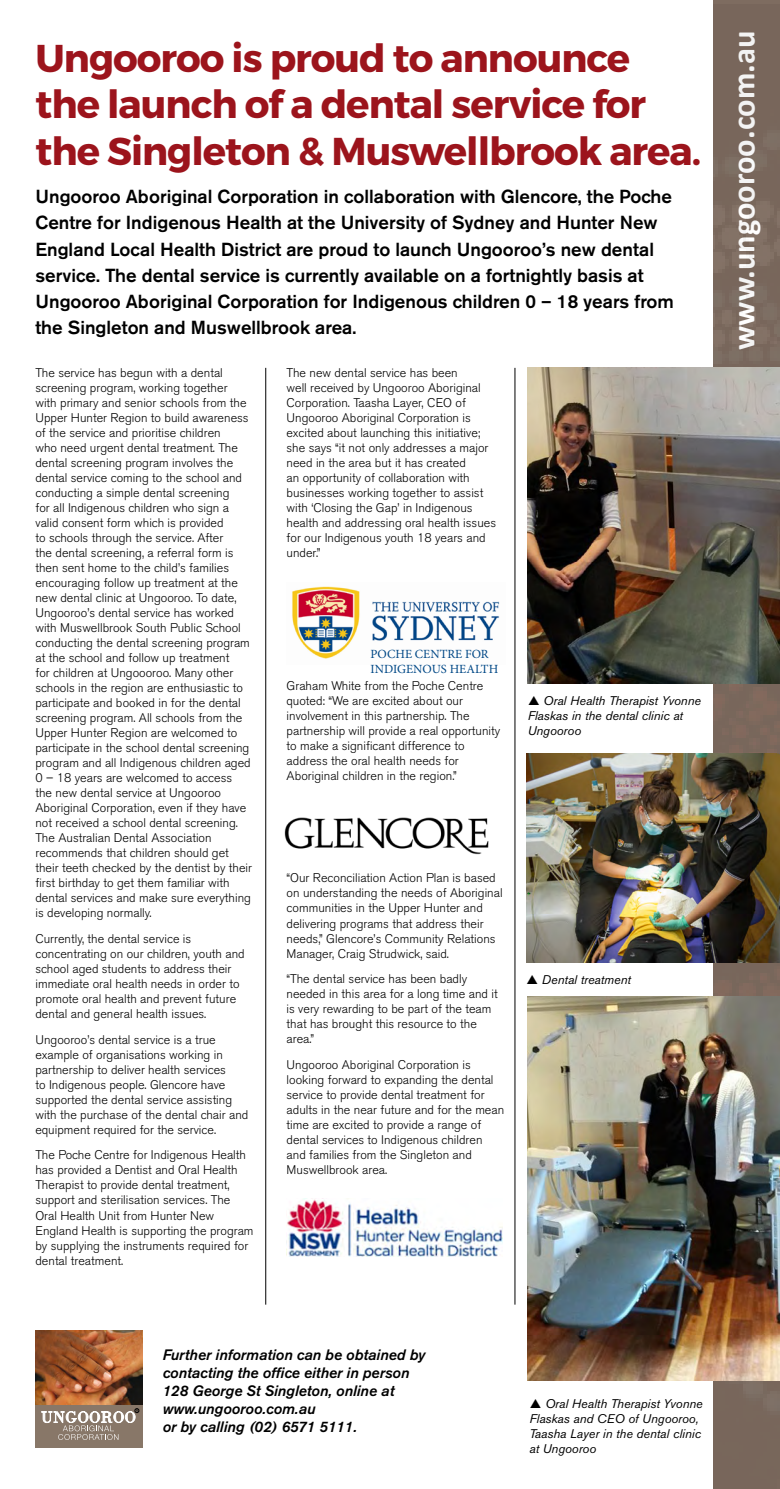
<style>
.page{position:relative;width:780px;height:1489px;background:#fff}
.page>*{position:absolute;margin:0;border:0;box-sizing:border-box;transform-origin:0 0}
.t1{font:700 38.75px/46.5px "Montserrat";letter-spacing:-.025em;color:#9c141c}
.t2{font:700 32.5px "Calibri";color:#fff}
.t3{font:500 18.75px/26.2px "Akzidenz Grotesk BE";color:#000}
.t4{font:italic 500 15px/18px "Akzidenz Grotesk BE";color:#000}
.t5{font:300 12.5px/15px "Akzidenz Grotesk BE";color:#000}
.t6{font:italic 12.5px/15px "Akzidenz Grotesk BE";color:#000}
.t7{font:12.5px/15px "Minion Pro";color:#014886}
</style>
<div class="page">
<hr style="left:514px;top:368px;width:1px;height:936px;background:#000">
<hr style="left:265px;top:368px;width:1px;height:936px;background:#000">
<img style="left:713px;top:4px;width:67px;height:1484px">
<img style="left:284px;top:817px;width:205px;height:38px">
<img style="left:292px;top:586px;width:208px;height:73px">
<img style="left:527px;top:368px;width:253px;height:315px">
<img style="left:526px;top:753px;width:254px;height:209px">
<img style="left:527px;top:996px;width:253px;height:384px">
<div style="left:35px;top:1403px;width:108px;height:44px;background:#887768"></div>
<svg style="left:41px;top:1408px;width:98px;height:31px"></svg>
<img style="left:35px;top:1330px;width:108px;height:73px">
<img style="left:286px;top:1198px;width:216px;height:58px">
<h1 class="t1" style="left:35px;top:35px;width:667px">Ungooroo is proud to announce the launch of a dental service for the Singleton &amp; Muswellbrook area.</h1>
<p class="t3" style="left:35px;top:183px;width:640px">Ungooroo Aboriginal Corporation in collaboration with Glencore, the Poche Centre for Indigenous Health at the University of Sydney and Hunter New England Local Health District are proud to launch Ungooroo’s new dental service. The dental service is currently available on a fortnightly basis at Ungooroo Aboriginal Corporation for Indigenous children 0 – 18 years from the Singleton and Muswellbrook area.</p>
<p class="t5" style="left:35px;top:365px;width:218px">The service has begun with a dental screening program, working together with primary and senior schools from the Upper Hunter Region to build awareness of the service and prioritise children<br>who need urgent dental treatment. The dental screening program involves the dental service coming to the school and conducting a simple dental screening<br>for all Indigenous children who sign a valid consent form which is provided<br>to schools through the service. After<br>the dental screening, a referral form is then sent home to the child’s families encouraging follow up treatment at the new dental clinic at Ungooroo. To date, Ungooroo’s dental service has worked with Muswellbrook South Public School conducting the dental screening program at the school and follow up treatment<br>for children at Ungoooroo. Many other schools in the region are enthusiastic to participate and booked in for the dental screening program. All schools from the Upper Hunter Region are welcomed to participate in the school dental screening program and all Indigenous children aged 0 – 18 years are welcomed to access<br>the new dental service at Ungooroo Aboriginal Corporation, even if they have not received a school dental screening.<br>The Australian Dental Association recommends that children should get their teeth checked by the dentist by their first birthday to get them familiar with dental services and make sure everything is developing normally.</p>
<p class="t5" style="left:35px;top:931px;width:211px">Currently, the dental service is concentrating on our children, youth and school aged students to address their immediate oral health needs in order to promote oral health and prevent future dental and general health issues.</p>
<p class="t5" style="left:35px;top:1032px;width:214px">Ungooroo’s dental service is a true example of organisations working in partnership to deliver health services<br>to Indigenous people. Glencore have supported the dental service assisting with the purchase of the dental chair and equipment required for the service.</p>
<p class="t5" style="left:35px;top:1147px;width:220px">The Poche Centre for Indigenous Health has provided a Dentist and Oral Health Therapist to provide dental treatment, support and sterilisation services. The Oral Health Unit from Hunter New England Health is supporting the program by supplying the instruments required for dental treatment.</p>
<p class="t5" style="left:286px;top:365px;width:211px">The new dental service has been<br>well received by Ungooroo Aboriginal Corporation. Taasha Layer, CEO of Ungooroo Aboriginal Corporation is excited about launching this initiative; she says “it not only addresses a major need in the area but it has created<br>an opportunity of collaboration with businesses working together to assist with ‘Closing the Gap’ in Indigenous health and addressing oral health issues for our Indigenous youth 18 years and under.”</p>
<p class="t7" style="left:370px;top:646px;width:129px">POCHE CENTRE FOR<br>INDIGENOUS HEALTH</p>
<p class="t5" style="left:286px;top:678px;width:215px">Graham White from the Poche Centre quoted: “We are excited about our involvement in this partnership. The partnership will provide a real opportunity to make a significant difference to address the oral health needs for Aboriginal children in the region.”</p>
<p class="t6" style="left:527px;top:693px;width:175px;text-indent:16px">Oral Health Therapist Yvonne<br>Flaskas in the dental clinic at<br>Ungooroo</p>
<p class="t5" style="left:286px;top:870px;width:217px">“Our Reconciliation Action Plan is based on understanding the needs of Aboriginal communities in the Upper Hunter and delivering programs that address their needs,” Glencore’s Community Relations Manager, Craig Strudwick, said.</p>
<p class="t5" style="left:286px;top:971px;width:212px">“The dental service has been badly needed in this area for a long time and it is very rewarding to be part of the team that has brought this resource to the area.”</p>
<p class="t5" style="left:286px;top:1057px;width:219px">Ungooroo Aboriginal Corporation is looking forward to expanding the dental service to provide dental treatment for adults in the near future and for the mean time are excited to provide a range of dental services to Indigenous children and families from the Singleton and Muswellbrook area.</p>
<p class="t6" style="left:542px;top:972px;width:90px">Dental treatment</p>
<p class="t4" style="left:163px;top:1345px;width:264px">Further information can be obtained by contacting the office either in person<br>128 George St Singleton, online at www.ungooroo.com.au<br>or by calling (02) 6571 5111.</p>
<p class="t6" style="left:529px;top:1395px;width:175px;text-indent:16px">Oral Health Therapist Yvonne<br>Flaskas and CEO of Ungooroo,<br>Taasha Layer in the dental clinic at Ungooroo</p>
<h2 class="t2" style="left:723px;top:350px;width:321px;rotate:-90deg">www.ungooroo.com.au</h2>
</div>
